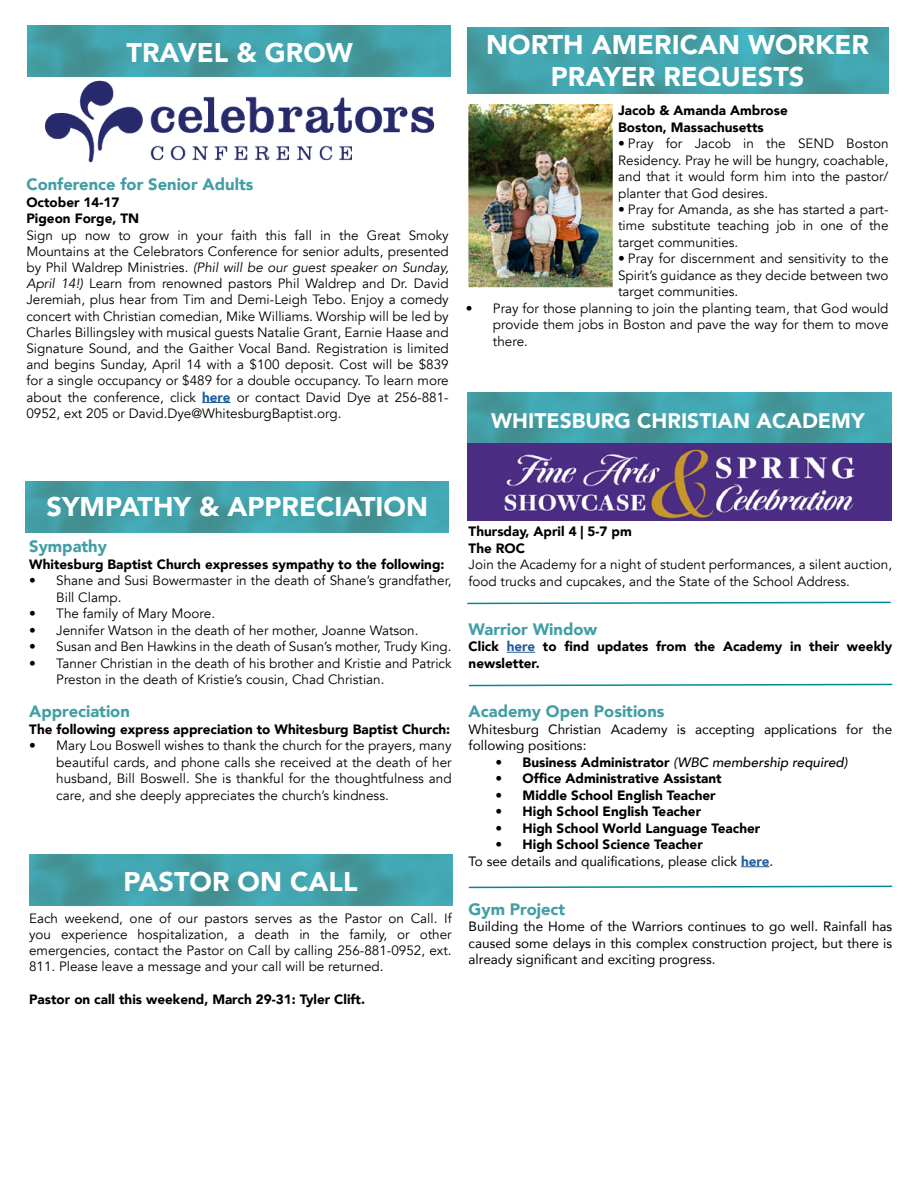
<style>
.page{position:relative;width:918px;height:1188px;background:#fff}
.page>*{position:absolute;margin:0;border:0;box-sizing:border-box;transform-origin:0 0}
.t1{font:900 27px/32.4px "Avenir";color:#fff;text-align:center}
.t2{font:900 21px "Avenir";color:#fff}
.t3{font:900 16.5px "Avenir";color:#419ea4}
.t4{font:13.5px/16.5px "Avenir";color:#000;text-align:justify}
.t5{font:900 13.5px/16.5px "Avenir";color:#000}
.t6{font:13.5px/16.5px "Avenir";color:#000}
.t7{font:italic 500 13.5px "Avenir";color:#000}
.s1{font-style:italic}
.s2{font-weight:900;color:#215e9e}
.s3{color:#215e9e}
.s4{font-weight:900;font-style:normal}
.s5{font-weight:900}
</style>
<div class="page">
<svg style="left:507px;top:652px;width:28px;height:1px"></svg>
<svg style="left:741px;top:866px;width:29px;height:1px"></svg>
<img style="left:26px;top:482px;width:423px;height:51px">
<img style="left:29px;top:854px;width:423px;height:51px">
<img style="left:468px;top:392px;width:423px;height:129px">
<svg style="left:467px;top:601px;width:424px;height:4px"></svg>
<svg style="left:468px;top:683px;width:425px;height:4px"></svg>
<img style="left:468px;top:27px;width:421px;height:66px">
<img style="left:469px;top:105px;width:143px;height:182px">
<div style="left:463px;top:99px;width:155px;height:194px;border:5px solid #fff"></div>
<svg style="left:202px;top:402px;width:29px;height:1px"></svg>
<img style="left:46px;top:80px;width:389px;height:82px">
<img style="left:28px;top:26px;width:423px;height:51px">
<svg style="left:468px;top:885px;width:425px;height:4px"></svg>
<h1 class="t1" style="left:127px;top:36px;width:228px">TRAVEL &amp; GROW</h1>
<p class="t3" style="left:26px;top:170px;width:228px">Conference for Senior Adults</p>
<p class="t5" style="left:26px;top:194px;width:114px">October 14-17<br>Pigeon Forge, TN</p>
<p class="t4" style="left:26px;top:227px;width:424px">Sign up now to grow in your faith this fall in the Great Smoky Mountains at the Celebrators Conference for senior adults, presented by Phil Waldrep Ministries. <span class="s1">(Phil will be our guest speaker on Sunday, April 14!)</span> Learn from renowned pastors Phil Waldrep and Dr. David Jeremiah, plus hear from Tim and Demi-Leigh Tebo. Enjoy a comedy concert with Christian comedian, Mike Williams. Worship will be led by Charles Billingsley with musical guests Natalie Grant, Earnie Haase and Signature Sound, and the Gaither Vocal Band. Registration is limited and begins Sunday, April 14 with a $100 deposit. Cost will be $839 for a single occupancy or $489 for a double occupancy. To learn more about the conference, click <span class="s2">here</span> or contact David Dye at 256-881- 0952, ext 205 or David.Dye@WhitesburgBaptist.org.</p>
<h1 class="t1" style="left:486px;top:28px;width:384px">NORTH AMERICAN WORKER<br>PRAYER REQUESTS</h1>
<p class="t5" style="left:618px;top:102px;width:171px">Jacob &amp; Amanda Ambrose<br>Boston, Massachusetts</p>
<p class="t4" style="left:618px;top:135px;width:272px">• Pray for Jacob in the SEND Boston Residency. Pray he will be hungry, coachable, and that it would form him into the pastor/ planter that God desires.</p>
<p class="t4" style="left:618px;top:201px;width:272px">• Pray for Amanda, as she has started a part&shy;time substitute teaching job in one of the target communities.</p>
<p class="t4" style="left:618px;top:251px;width:272px">• Pray for discernment and sensitivity to the Spirit’s guidance as they decide between two target communities.</p>
<p class="t4" style="left:493px;top:300px;width:397px;text-indent:-27px">• Pray for those planning to join the planting team, that God would provide them jobs in Boston and pave the way for them to move there.</p>
<h2 class="t2" style="left:491px;top:403px;width:375px">WHITESBURG CHRISTIAN ACADEMY</h2>
<h1 class="t1" style="left:47px;top:490px;width:383px">SYMPATHY &amp; APPRECIATION</h1>
<p class="t3" style="left:29px;top:532px;width:79px">Sympathy</p>
<p class="t5" style="left:29px;top:555px;width:417px">Whitesburg Baptist Church expresses sympathy to the following:</p>
<p class="t4" style="left:56px;top:573px;width:397px;text-indent:-27px">• Shane and Susi Bowermaster in the death of Shane’s grandfather,<br>Bill Clamp.</p>
<p class="t4" style="left:29px;top:606px;width:187px">• The family of Mary Moore.</p>
<p class="t4" style="left:29px;top:622px;width:391px">• Jennifer Watson in the death of her mother, Joanne Watson.</p>
<p class="t4" style="left:29px;top:639px;width:424px">• Susan and Ben Hawkins in the death of Susan’s mother, Trudy King.</p>
<p class="t4" style="left:56px;top:655px;width:397px;text-indent:-27px">• Tanner Christian in the death of his brother and Kristie and Patrick<br>Preston in the death of Kristie’s cousin, Chad Christian.</p>
<p class="t3" style="left:29px;top:697px;width:102px">Appreciation</p>
<p class="t5" style="left:29px;top:720px;width:422px">The following express appreciation to Whitesburg Baptist Church:</p>
<p class="t4" style="left:56px;top:738px;width:397px;text-indent:-27px">• Mary Lou Boswell wishes to thank the church for the prayers, many beautiful cards, and phone calls she received at the death of her husband, Bill Boswell. She is thankful for the thoughtfulness and care, and she deeply appreciates the church’s kindness.</p>
<h1 class="t1" style="left:124px;top:865px;width:235px">PASTOR ON CALL</h1>
<p class="t4" style="left:29px;top:910px;width:424px">Each weekend, one of our pastors serves as the Pastor on Call. If you experience hospitalization, a death in the family, or other emergencies, contact the Pastor on Call by calling 256-881-0952, ext.<br>811. Please leave a message and your call will be returned.</p>
<p class="t5" style="left:29px;top:991px;width:337px">Pastor on call this weekend, March 29-31: Tyler Clift.</p>
<p class="t5" style="left:469px;top:523px;width:165px">Thursday, April 4 | 5-7 pm<br>The ROC</p>
<p class="t4" style="left:469px;top:556px;width:425px">Join the Academy for a night of student performances, a silent auction, food trucks and cupcakes, and the State of the School Address.</p>
<p class="t3" style="left:469px;top:615px;width:130px">Warrior Window</p>
<p class="t5" style="left:469px;top:638px;width:425px">Click <span class="s3">here</span> to find updates from the Academy in their weekly newsletter.</p>
<p class="t3" style="left:469px;top:697px;width:197px">Academy Open Positions</p>
<p class="t6" style="left:469px;top:720px;width:425px">Whitesburg Christian Academy is accepting applications for the following positions:</p>
<p class="t7" style="left:496px;top:754px;width:353px"><span class="s4">• Business Administrator</span> (WBC membership required)</p>
<p class="t5" style="left:496px;top:770px;width:228px">• Office Administrative Assistant</p>
<p class="t5" style="left:496px;top:786px;width:222px">• Middle School English Teacher</p>
<p class="t5" style="left:496px;top:803px;width:207px">• High School English Teacher</p>
<p class="t5" style="left:496px;top:819px;width:266px">• High School World Language Teacher</p>
<p class="t6" style="left:469px;top:836px;width:306px;text-indent:27px"><span class="s5">• High School Science Teacher<br></span>To see details and qualifications, please click <span class="s2">here</span>.</p>
<p class="t3" style="left:469px;top:895px;width:98px">Gym Project</p>
<p class="t6" style="left:469px;top:918px;width:425px;text-align:justify">Building the Home of the Warriors continues to go well. Rainfall has caused some delays in this complex construction project, but there is already significant and exciting progress.</p>
</div>
